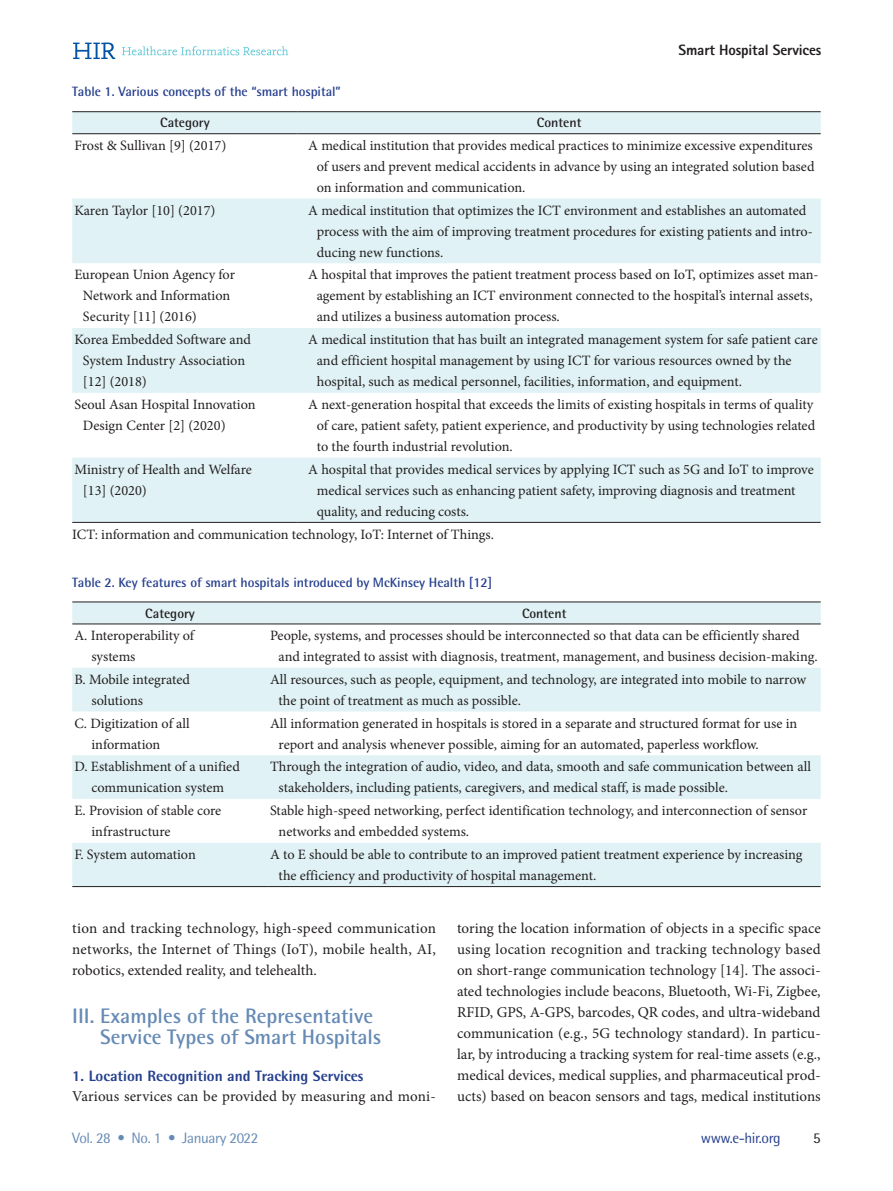
<style>
.page{position:relative;width:893px;height:1191px;background:#fff}
.page>*{position:absolute;margin:0;border:0;box-sizing:border-box;transform-origin:0 0}
.t1{font:700 21px/21px "Rotis Semi Sans Std";color:#658ab5}
.t2{font:15px/21px "Minion Pro";color:#231f20;text-align:justify}
.t3{font:800 15px "Rotis Semi Sans Std";color:#253f8e}
.t4{font:15px "Rotis Semi Sans Std";letter-spacing:-.025em;color:#658ab5}
.t5{font:800 15px "Rotis Sans Serif Std";letter-spacing:-.01em;color:#231f20}
.t6{font:15px "Rotis Semi Sans Std";letter-spacing:-.025em;color:#253f8e}
.t7{font:15px "Rotis Semi Sans Std";color:#231f20}
.t8{font:14.25px/21px "Minion Pro";color:#231f20}
.t9{font:700 13.5px "Rotis Semi Sans Std";letter-spacing:-.005em;color:#253f8e}
.t10{font:700 13.5px "Rotis Semi Sans Std";color:#231f20}
</style>
<div class="page">
<svg style="left:73px;top:43px;width:42px;height:16px"></svg>
<svg style="left:122px;top:46px;width:166px;height:9px"></svg>
<svg style="left:72px;top:112px;width:749px;height:410px;fill:#e0f2f5"></svg>
<hr style="left:72px;top:522px;width:226px;height:1px;background:#231f20">
<hr style="left:298px;top:522px;width:523px;height:1px;background:#231f20">
<hr style="left:72px;top:111px;width:226px;height:1px;background:#231f20">
<hr style="left:298px;top:111px;width:523px;height:1px;background:#231f20">
<hr style="left:72px;top:133px;width:226px;height:1px;background:#231f20">
<hr style="left:298px;top:133px;width:523px;height:1px;background:#231f20">
<svg style="left:72px;top:602px;width:749px;height:284px;fill:#e0f2f5"></svg>
<hr style="left:72px;top:886px;width:196px;height:1px;background:#231f20">
<hr style="left:268px;top:886px;width:553px;height:1px;background:#231f20">
<hr style="left:72px;top:601px;width:196px;height:1px;background:#231f20">
<hr style="left:268px;top:601px;width:553px;height:1px;background:#231f20">
<hr style="left:72px;top:623px;width:196px;height:1px;background:#231f20">
<hr style="left:268px;top:623px;width:553px;height:1px;background:#231f20">
<p class="t5" style="left:678px;top:41px;width:145px">Smart Hospital Services</p>
<p class="t9" style="left:72px;top:84px;width:270px">Table 1. Various concepts of the “smart hospital”</p>
<p class="t10" style="left:160px;top:114px;width:51px">Category</p>
<p class="t10" style="left:537px;top:114px;width:46px">Content</p>
<p class="t8" style="left:74px;top:135px;width:153px">Frost &amp; Sullivan [9] (2017)</p>
<p class="t8" style="left:317px;top:135px;width:499px;text-indent:-9px">A medical institution that provides medical practices to minimize excessive expenditures of users and prevent medical accidents in advance by using an integrated solution based on information and communication.</p>
<p class="t8" style="left:74px;top:199px;width:143px">Karen Taylor [10] (2017)</p>
<p class="t8" style="left:317px;top:199px;width:498px;text-indent:-9px">A medical institution that optimizes the ICT environment and establishes an automated process with the aim of improving treatment procedures for existing patients and intro&shy;ducing new functions.</p>
<p class="t8" style="left:83px;top:264px;width:154px;text-indent:-9px">European Union Agency for<br>Network and Information<br>Security [11] (2016)</p>
<p class="t8" style="left:317px;top:264px;width:503px;text-indent:-9px">A hospital that improves the patient treatment process based on IoT, optimizes asset man&shy;agement by establishing an ICT environment connected to the hospital’s internal assets, and utilizes a business automation process.</p>
<p class="t8" style="left:83px;top:329px;width:170px;text-indent:-9px">Korea Embedded Software and<br>System Industry Association [12] (2018)</p>
<p class="t8" style="left:317px;top:329px;width:502px;text-indent:-9px">A medical institution that has built an integrated management system for safe patient care and efficient hospital management by using ICT for various resources owned by the hospital, such as medical personnel, facilities, information, and equipment.</p>
<p class="t8" style="left:83px;top:394px;width:174px;text-indent:-9px">Seoul Asan Hospital Innovation<br>Design Center [2] (2020)</p>
<p class="t8" style="left:317px;top:394px;width:500px;text-indent:-9px">A next-generation hospital that exceeds the limits of existing hospitals in terms of quality of care, patient safety, patient experience, and productivity by using technologies related to the fourth industrial revolution.</p>
<p class="t8" style="left:83px;top:459px;width:171px;text-indent:-9px">Ministry of Health and Welfare [13] (2020)</p>
<p class="t8" style="left:317px;top:459px;width:498px;text-indent:-9px">A hospital that provides medical services by applying ICT such as 5G and IoT to improve medical services such as enhancing patient safety, improving diagnosis and treatment quality, and reducing costs.</p>
<p class="t8" style="left:72px;top:524px;width:423px">ICT: information and communication technology, IoT: Internet of Things.</p>
<p class="t9" style="left:72px;top:574px;width:421px">Table 2. Key features of smart hospitals introduced by McKinsey Health [12]</p>
<p class="t10" style="left:145px;top:605px;width:51px">Category</p>
<p class="t10" style="left:522px;top:605px;width:46px">Content</p>
<p class="t8" style="left:91px;top:625px;width:104px;text-indent:-17px">A. Interoperability of systems</p>
<p class="t8" style="left:279px;top:625px;width:541px;text-indent:-9px">People, systems, and processes should be interconnected so that data can be efficiently shared and integrated to assist with diagnosis, treatment, management, and business decision-making.</p>
<p class="t8" style="left:91px;top:669px;width:100px;text-indent:-17px">B. Mobile integrated solutions</p>
<p class="t8" style="left:279px;top:669px;width:529px;text-indent:-9px">All resources, such as people, equipment, and technology, are integrated into mobile to narrow the point of treatment as much as possible.</p>
<p class="t8" style="left:91px;top:712px;width:100px;text-indent:-17px">C. Digitization of all information</p>
<p class="t8" style="left:279px;top:712px;width:520px;text-indent:-9px">All information generated in hospitals is stored in a separate and structured format for use in report and analysis whenever possible, aiming for an automated, paperless workflow.</p>
<p class="t8" style="left:74px;top:756px;width:167px;text-align:center">D. Establishment of a unified communication system</p>
<p class="t8" style="left:279px;top:756px;width:534px;text-indent:-9px">Through the integration of audio, video, and data, smooth and safe communication between all stakeholders, including patients, caregivers, and medical staff, is made possible.</p>
<p class="t8" style="left:91px;top:800px;width:131px;text-indent:-17px">E. Provision of stable core infrastructure</p>
<p class="t8" style="left:279px;top:800px;width:530px;text-indent:-9px">Stable high-speed networking, perfect identification technology, and interconnection of sensor networks and embedded systems.</p>
<p class="t8" style="left:74px;top:844px;width:123px">F. System automation</p>
<p class="t8" style="left:279px;top:844px;width:525px;text-indent:-9px">A to E should be able to contribute to an improved patient treatment experience by increasing the efficiency and productivity of hospital management.</p>
<p class="t2" style="left:72px;top:918px;width:365px">tion and tracking technology, high-speed communication networks, the Internet of Things (IoT), mobile health, AI, robotics, extended reality, and telehealth.</p>
<h1 class="t1" style="left:100px;top:1004px;width:282px;text-indent:-28px">III. Examples of the Representative<br>Service Types of Smart Hospitals</h1>
<p class="t3" style="left:72px;top:1066px;width:293px">1. Location Recognition and Tracking Services</p>
<p class="t2" style="left:72px;top:1086px;width:365px">Various services can be provided by measuring and moni-</p>
<p class="t2" style="left:457px;top:918px;width:365px">toring the location information of objects in a specific space using location recognition and tracking technology based on short-range communication technology [14]. The associ&shy;ated technologies include beacons, Bluetooth, Wi-Fi, Zigbee, RFID, GPS, A-GPS, barcodes, QR codes, and ultra-wideband communication (e.g., 5G technology standard). In particu&shy;lar, by introducing a tracking system for real-time assets (e.g., medical devices, medical supplies, and pharmaceutical prod&shy;ucts) based on beacon sensors and tags, medical institutions</p>
<p class="t4" style="left:72px;top:1128px;width:187px">Vol. 28 • No. 1 • January 2022</p>
<p class="t6" style="left:701px;top:1128px;width:81px">www.e-hir.org</p>
<p class="t7" style="left:813px;top:1128px;width:9px">5</p>
</div>
